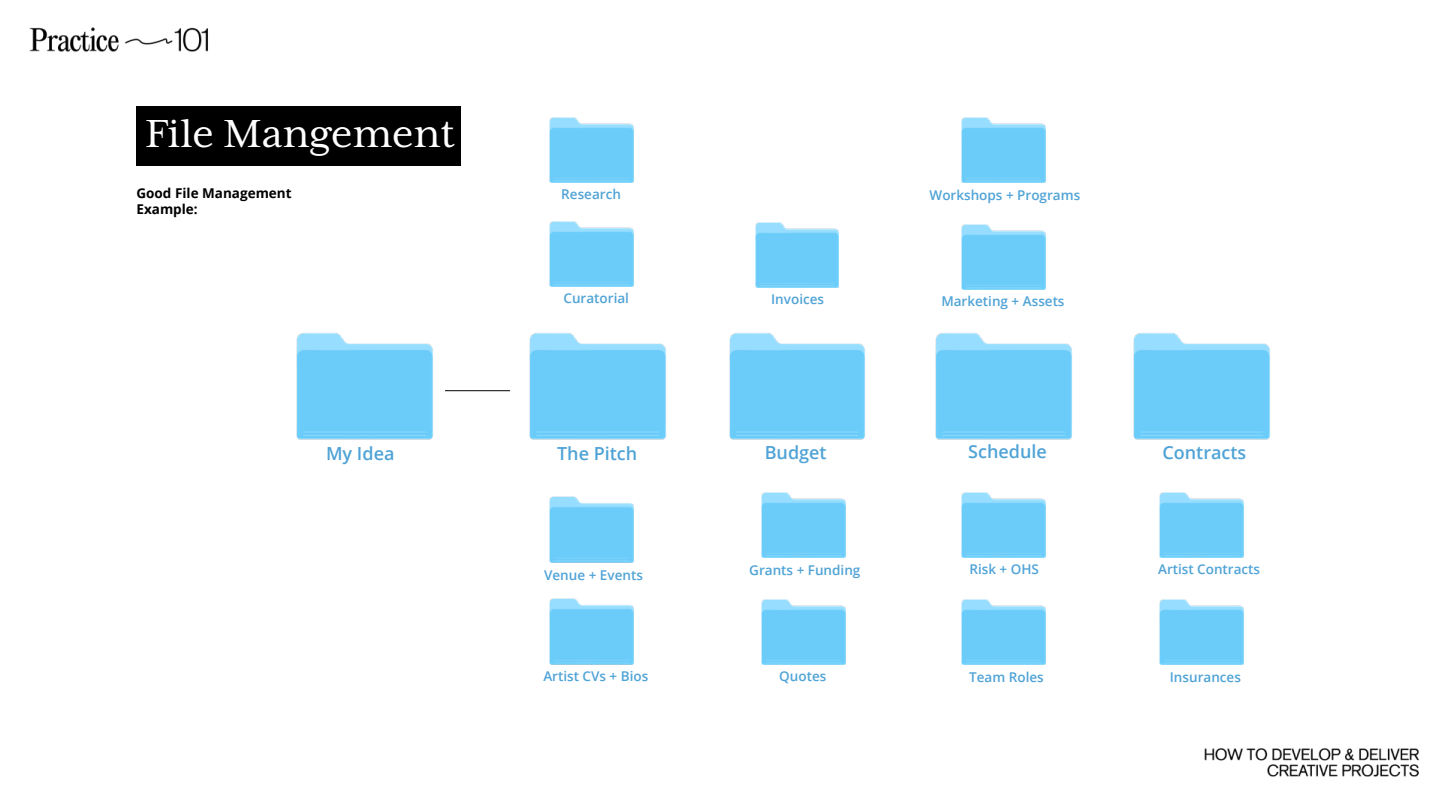
<style>
.page{position:relative;width:1440px;height:810px;background:#fff}
.page>*{position:absolute;margin:0;border:0;box-sizing:border-box;transform-origin:0 0}
.t1{font:45px "Mrs Eaves XL Serif OT";color:#fff}
.t2{font:600 18px "Open Sans";color:#4fa3d6}
.t3{font:600 13.5px "Open Sans";color:#4fa3d6}
.t4{font:700 13.5px "Open Sans";color:#000}
</style>
<div class="page">
<img style="left:29px;top:27px;width:179px;height:25px">
<img style="left:1204px;top:748px;width:216px;height:29px">
<img style="left:935px;top:333px;width:137px;height:107px">
<img style="left:729px;top:333px;width:136px;height:107px">
<img style="left:296px;top:333px;width:137px;height:107px">
<img style="left:761px;top:492px;width:85px;height:66px">
<img style="left:549px;top:117px;width:85px;height:66px">
<img style="left:961px;top:224px;width:85px;height:66px">
<img style="left:549px;top:598px;width:85px;height:67px">
<img style="left:761px;top:599px;width:85px;height:66px">
<img style="left:961px;top:599px;width:85px;height:66px">
<img style="left:549px;top:496px;width:85px;height:67px">
<img style="left:961px;top:492px;width:85px;height:66px">
<img style="left:1133px;top:333px;width:137px;height:107px">
<img style="left:1159px;top:492px;width:85px;height:66px">
<hr style="left:445px;top:390px;width:65px;height:1px;background:#000">
<img style="left:549px;top:221px;width:85px;height:66px">
<img style="left:755px;top:222px;width:84px;height:66px">
<img style="left:1159px;top:599px;width:85px;height:66px">
<img style="left:961px;top:117px;width:85px;height:66px">
<img style="left:529px;top:333px;width:137px;height:107px">
<div style="left:137px;top:106px;width:324px;height:60px;background:#000"></div>
<h1 class="t1" style="left:146px;top:109px;width:312px">File Mangement</h1>
<p class="t4" style="left:136px;top:184px;width:157px">Good File Management</p>
<p class="t3" style="left:930px;top:186px;width:152px">Workshops + Programs</p>
<p class="t4" style="left:136px;top:200px;width:63px">Example:</p>
<p class="t3" style="left:561px;top:184px;width:61px">Research</p>
<p class="t3" style="left:564px;top:288px;width:67px">Curatorial</p>
<p class="t3" style="left:771px;top:289px;width:54px">Invoices</p>
<p class="t3" style="left:941px;top:292px;width:125px">Marketing + Assets</p>
<h2 class="t2" style="left:326px;top:441px;width:70px">My Idea</h2>
<h2 class="t2" style="left:557px;top:441px;width:82px">The Pitch</h2>
<h2 class="t2" style="left:765px;top:440px;width:63px">Budget</h2>
<h2 class="t2" style="left:968px;top:439px;width:80px">Schedule</h2>
<p class="t3" style="left:544px;top:565px;width:100px">Venue + Events</p>
<p class="t3" style="left:749px;top:561px;width:113px">Grants + Funding</p>
<p class="t3" style="left:969px;top:560px;width:71px">Risk + OHS</p>
<p class="t3" style="left:779px;top:666px;width:49px">Quotes</p>
<p class="t3" style="left:543px;top:667px;width:106px">Artist CVs + Bios</p>
<p class="t3" style="left:969px;top:668px;width:76px">Team Roles</p>
<h2 class="t2" style="left:1162px;top:440px;width:85px">Contracts</h2>
<p class="t3" style="left:1158px;top:560px;width:104px">Artist Contracts</p>
<p class="t3" style="left:1170px;top:668px;width:73px">Insurances</p>
</div>
